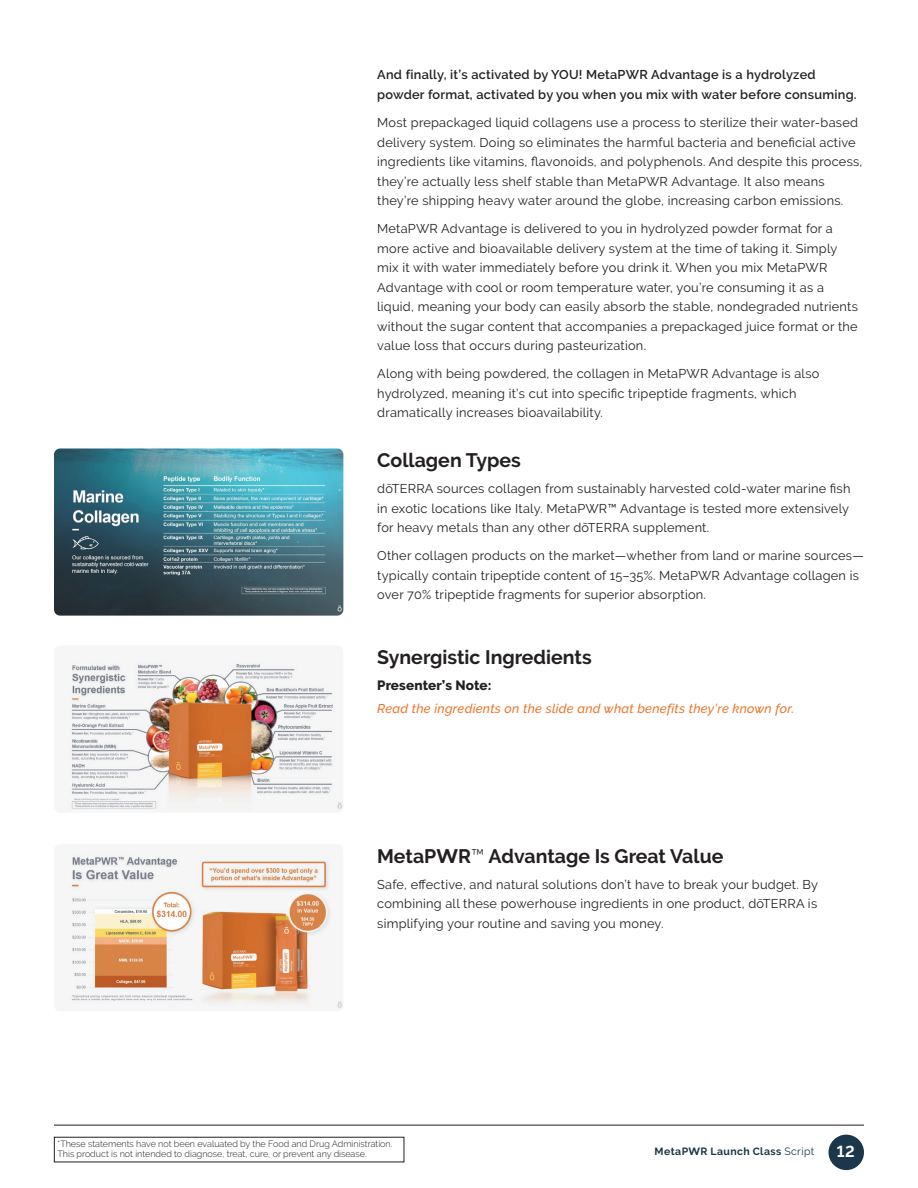
<style>
.page{position:relative;width:918px;height:1188px;background:#fff}
.page>*{position:absolute;margin:0;border:0;box-sizing:border-box;transform-origin:0 0}
.t1{font:700 19.5px "Raleway";color:#231f20}
.t2{font:700 15.75px "Raleway";color:#fff}
.t3{font:800 13.5px "Raleway";letter-spacing:.005em;color:#231f20}
.t4{font:12.75px/19.5px "Raleway";letter-spacing:.02em;color:#231f20}
.t5{font:600 12.75px/19.5px "Raleway";letter-spacing:.02em;color:#231f20}
.t6{font:italic 500 12.75px "Raleway";letter-spacing:.02em;color:#ec7527}
.t7{font:700 10.5px "Raleway";letter-spacing:.04em;color:#1a374b}
.t8{font:300 9px/9.8px "Raleway";color:#231f20}
.s1{font-weight:300}
.s2{font-weight:400}
</style>
<div class="page">
<hr style="left:54px;top:1125px;width:810px;height:1px;background:#231f20">
<div style="left:829px;top:1135px;width:35px;height:35px;background:#1a374b;border-radius:50%"></div>
<img style="left:54px;top:448px;width:289px;height:168px">
<img style="left:69px;top:662px;width:274px;height:149px">
<img style="left:69px;top:852px;width:274px;height:158px">
<p class="t5" style="left:377px;top:65px;width:481px">And finally, it’s activated by YOU! MetaPWR Advantage is a hydrolyzed powder format, activated by you when you mix with water before consuming.</p>
<p class="t4" style="left:377px;top:113px;width:487px">Most prepackaged liquid collagens use a process to sterilize their water-based delivery system. Doing so eliminates the harmful bacteria and beneficial active ingredients like vitamins, flavonoids, and polyphenols. And despite this process, they’re actually less shelf stable than MetaPWR Advantage. It also means they’re shipping heavy water around the globe, increasing carbon emissions.</p>
<p class="t4" style="left:377px;top:219px;width:482px">MetaPWR Advantage is delivered to you in hydrolyzed powder format for a more active and bioavailable delivery system at the time of taking it. Simply mix it with water immediately before you drink it. When you mix MetaPWR Advantage with cool or room temperature water, you’re consuming it as a liquid, meaning your body can easily absorb the stable, nondegraded nutrients without the sugar content that accompanies a prepackaged juice format or the value loss that occurs during pasteurization.</p>
<p class="t4" style="left:377px;top:364px;width:444px">Along with being powdered, the collagen in MetaPWR Advantage is also hydrolyzed, meaning it’s cut into specific tripeptide fragments, which dramatically increases bioavailability.</p>
<h1 class="t1" style="left:377px;top:449px;width:145px">Collagen Types</h1>
<p class="t4" style="left:377px;top:479px;width:475px;text-align:justify">dōTERRA sources collagen from sustainably harvested cold-water marine fish in exotic locations like Italy. MetaPWR™ Advantage is tested more extensively for heavy metals than any other dōTERRA supplement.</p>
<p class="t4" style="left:377px;top:546px;width:488px">Other collagen products on the market—whether from land or marine sources— typically contain tripeptide content of 15–35%. MetaPWR Advantage collagen is over 70% tripeptide fragments for superior absorption.</p>
<h1 class="t1" style="left:377px;top:646px;width:216px">Synergistic Ingredients</h1>
<p class="t3" style="left:377px;top:678px;width:116px">Presenter’s Note:</p>
<p class="t6" style="left:377px;top:701px;width:419px">Read the ingredients on the slide and what benefits they’re known for.</p>
<h1 class="t1" style="left:377px;top:845px;width:348px">MetaPWR<span class="s1">™</span> Advantage Is Great Value</h1>
<p class="t4" style="left:377px;top:875px;width:442px;text-align:justify">Safe, effective, and natural solutions don’t have to break your budget. By combining all these powerhouse ingredients in one product, dōTERRA is simplifying your routine and saving you money.</p>
<p class="t8" style="left:58px;top:1139px;width:336px">*These statements have not been evaluated by the Food and Drug Administration.<br>This product is not intended to diagnose, treat, cure, or prevent any disease.</p>
<p class="t7" style="left:655px;top:1145px;width:161px">MetaPWR Launch Class <span class="s2">Script</span></p>
<p class="t2" style="left:837px;top:1143px;width:19px">12</p>
</div>
